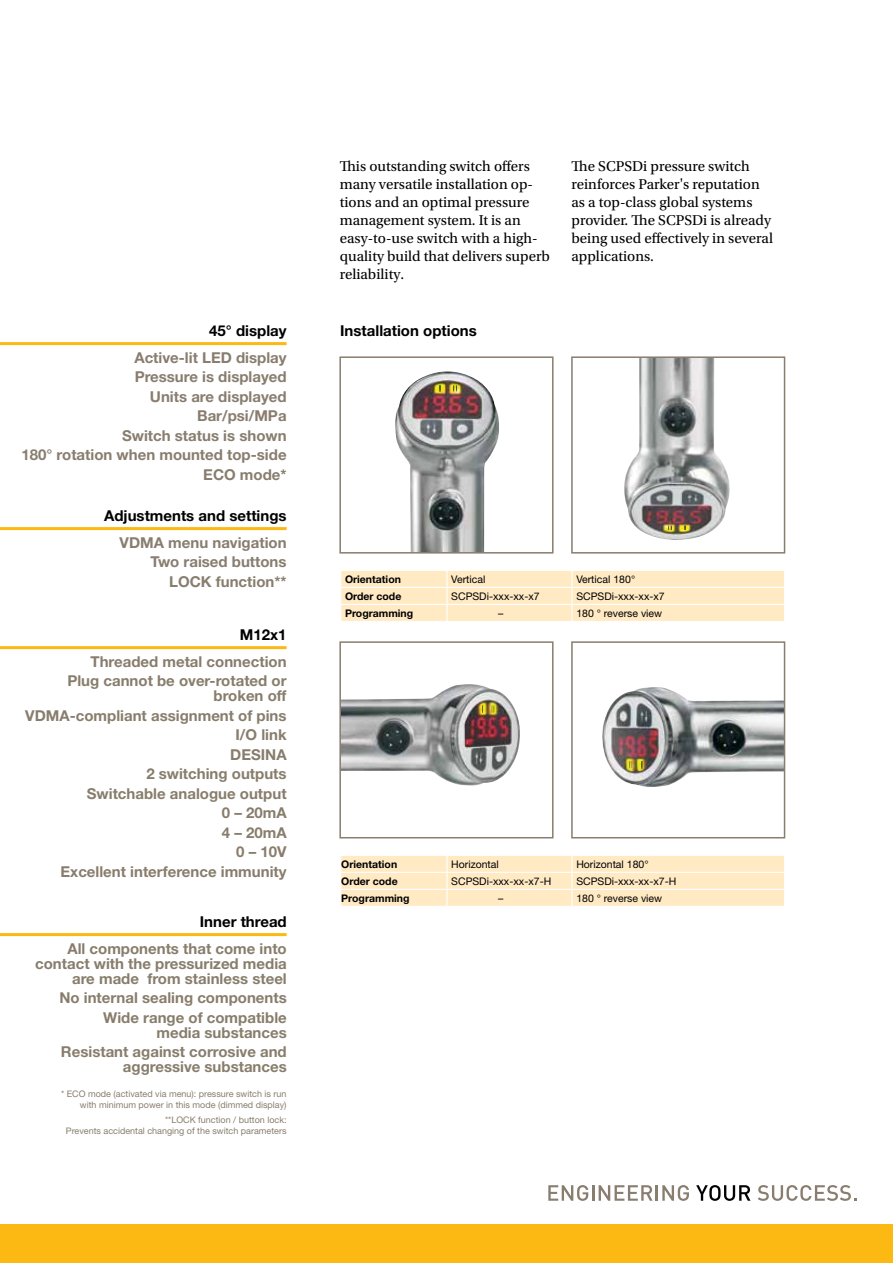
<style>
.page{position:relative;width:893px;height:1263px;background:#fff}
.page>*{position:absolute;margin:0;border:0;box-sizing:border-box;transform-origin:0 0}
.t1{font:700 15px/19.5px "Helvetica Neue LT Std";color:#887d6c;text-align:right}
.t2{font:15px/18px "Utopia Std";color:#000}
.t3{font:700 15px/19.5px "Helvetica Neue LT Std";color:#887d6e;text-align:right}
.t4{font:700 15px "Helvetica Neue LT Std";color:#000}
.t5{font:10.5px "Helvetica Neue LT Std";color:#000}
.t6{font:700 10.5px "Helvetica Neue LT Std";color:#000}
.t7{font:9px/10.8px "Helvetica Neue LT Std";color:#887d6c;text-align:right}
</style>
<div class="page">
<svg style="left:548px;top:1185px;width:141px;height:16px"></svg>
<svg style="left:696px;top:1185px;width:54px;height:16px"></svg>
<svg style="left:758px;top:1185px;width:99px;height:16px"></svg>
<hr style="left:0;top:342px;width:287px;height:3px;background:#fdb913">
<hr style="left:0;top:527px;width:287px;height:3px;background:#fdb913">
<hr style="left:0;top:646px;width:287px;height:3px;background:#fdb913">
<hr style="left:0;top:933px;width:287px;height:3px;background:#fdb913">
<div style="left:0;top:1225px;width:893px;height:38px;background:#fdb913"></div>
<img style="left:395px;top:371px;width:104px;height:180px">
<div style="left:339px;top:356px;width:215px;height:198px;border:2px solid #887d6e"></div>
<svg style="left:439px;top:385px;width:2px;height:7px"></svg>
<svg style="left:453px;top:385px;width:4px;height:7px"></svg>
<img style="left:624px;top:359px;width:106px;height:181px">
<div style="left:571px;top:356px;width:214px;height:198px;border:2px solid #887d6e"></div>
<svg style="left:668px;top:525px;width:4px;height:5px"></svg>
<img style="left:342px;top:684px;width:178px;height:102px">
<div style="left:339px;top:641px;width:215px;height:197px;border:2px solid #887d6e"></div>
<svg style="left:491px;top:705px;width:3px;height:8px"></svg>
<img style="left:602px;top:687px;width:180px;height:100px">
<div style="left:571px;top:641px;width:214px;height:197px;border:2px solid #887d6e"></div>
<svg style="left:629px;top:761px;width:3px;height:7px"></svg>
<div style="left:341px;top:571px;width:444px;height:50px;background:#ffeac4"></div>
<hr style="left:572px;top:604px;width:213px;height:1px;background:#fff">
<svg style="left:341px;top:856px;width:444px;height:50px;background:#ffeac6"></svg>
<hr style="left:572px;top:889px;width:213px;height:1px;background:#fff">
<p class="t4" style="left:209px;top:321px;width:79px">45° display</p>
<p class="t3" style="left:21px;top:347px;width:267px">Active-lit LED display<br>Pressure is displayed<br>Units are displayed<br>Bar/psi/MPa<br>Switch status is shown<br>180° rotation when mounted top-side<br>ECO mode*</p>
<p class="t4" style="left:104px;top:506px;width:184px">Adjustments and settings</p>
<p class="t3" style="left:120px;top:532px;width:168px">VDMA menu navigation<br>Two raised buttons<br>LOCK function**</p>
<p class="t4" style="left:240px;top:625px;width:48px">M12x1</p>
<p class="t1" style="left:67px;top:651px;width:221px">Threaded metal connection<br>Plug cannot be over-rotated or</p>
<p class="t1" style="left:25px;top:686px;width:263px">broken off<br>VDMA-compliant assignment of pins<br>I/O link<br>DESINA<br>2 switching outputs<br>Switchable analogue output<br>0 – 20mA<br>4 – 20mA<br>0 – 10V<br>Excellent interference immunity</p>
<p class="t4" style="left:200px;top:912px;width:88px">Inner thread</p>
<p class="t1" style="left:35px;top:940px;width:253px;line-height:15px">All components that come into contact with the pressurized media are made from stainless steel</p>
<p class="t1" style="left:59px;top:987px;width:229px">No internal sealing components<br>Wide range of compatible</p>
<p class="t1" style="left:61px;top:1022px;width:227px">media substances<br>Resistant against corrosive and</p>
<p class="t1" style="left:123px;top:1056px;width:165px">aggressive substances</p>
<p class="t7" style="left:61px;top:1088px;width:227px">* ECO mode (activated via menu): pressure switch is run with minimum power in this mode (dimmed display)</p>
<p class="t7" style="left:66px;top:1114px;width:222px">**LOCK function / button lock:<br>Prevents accidental changing of the switch parameters</p>
<p class="t2" style="left:340px;top:157px;width:212px">This outstanding switch offers many versatile installation op&shy;tions and an optimal pressure management system. It is an easy-to-use switch with a high&shy;quality build that delivers superb reliability.</p>
<p class="t4" style="left:340px;top:321px;width:138px">Installation options</p>
<p class="t2" style="left:571px;top:157px;width:203px">The SCPSDi pressure switch reinforces Parker's reputation as a top-class global systems provider. The SCPSDi is already being used effectively in several applications.</p>
<p class="t6" style="left:345px;top:572px;width:57px">Orientation</p>
<p class="t5" style="left:451px;top:573px;width:36px">Vertical</p>
<p class="t5" style="left:576px;top:573px;width:60px">Vertical 180°</p>
<p class="t6" style="left:345px;top:589px;width:58px">Order code</p>
<p class="t5" style="left:451px;top:590px;width:90px">SCPSDi-xxx-xx-x7</p>
<p class="t5" style="left:576px;top:590px;width:90px">SCPSDi-xxx-xx-x7</p>
<p class="t6" style="left:345px;top:606px;width:70px">Programming</p>
<p class="t5" style="left:498px;top:607px;width:7px">–</p>
<p class="t5" style="left:576px;top:607px;width:87px">180 ° reverse view</p>
<p class="t6" style="left:341px;top:857px;width:57px">Orientation</p>
<p class="t5" style="left:451px;top:857px;width:49px">Horizontal</p>
<p class="t5" style="left:576px;top:857px;width:74px">Horizontal 180°</p>
<p class="t6" style="left:341px;top:874px;width:58px">Order code</p>
<p class="t5" style="left:451px;top:874px;width:102px">SCPSDi-xxx-xx-x7-H</p>
<p class="t5" style="left:576px;top:874px;width:102px">SCPSDi-xxx-xx-x7-H</p>
<p class="t6" style="left:341px;top:891px;width:70px">Programming</p>
<p class="t5" style="left:498px;top:891px;width:7px">–</p>
<p class="t5" style="left:576px;top:891px;width:87px">180 ° reverse view</p>
</div>
